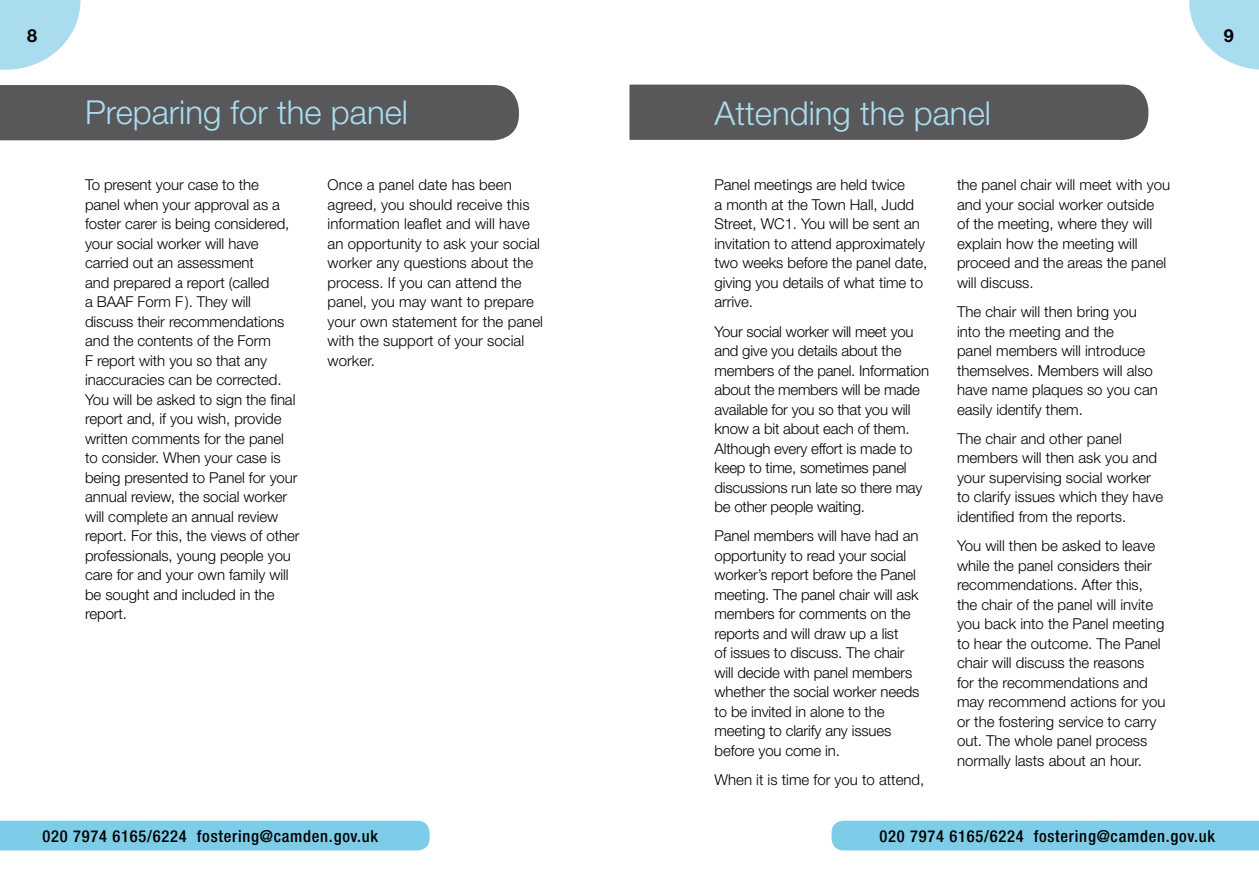
<style>
.page{position:relative;width:1259px;height:893px;background:#fff}
.page>*{position:absolute;margin:0;border:0;box-sizing:border-box;transform-origin:0 0}
.t1{font:300 33px "Helvetica Neue";color:#aadcef}
.t2{font:700 18px "Helvetica Neue";color:#000}
.t3{font:500 condensed 16.5px "Helvetica Neue";letter-spacing:.045em;color:#000}
.t4{font:300 15px/19.5px "Helvetica Neue";letter-spacing:-.005em;color:#000}
</style>
<div class="page">
<div style="left:0;top:85px;width:519px;height:55px;background:#58585a"></div>
<div style="left:629px;top:85px;width:519px;height:55px;background:#58585a"></div>
<div style="left:0;top:821px;width:429px;height:29px;background:#7dcce8"></div>
<svg style="left:0;top:0;width:80px;height:70px"></svg>
<svg style="left:1189px;top:0;width:70px;height:70px"></svg>
<div style="left:831px;top:821px;width:428px;height:29px;background:#7dcce8"></div>
<p class="t2" style="left:27px;top:25px;width:12px">8</p>
<p class="t2" style="left:1223px;top:25px;width:12px">9</p>
<h1 class="t1" style="left:85px;top:92px;width:324px">Preparing for the panel</h1>
<h1 class="t1" style="left:714px;top:93px;width:278px">Attending the panel</h1>
<p class="t4" style="left:85px;top:175px;width:216px">To present your case to the<br>panel when your approval as a foster carer is being considered, your social worker will have carried out an assessment<br>and prepared a report (called<br>a BAAF Form F). They will discuss their recommendations and the contents of the Form<br>F report with you so that any inaccuracies can be corrected.<br>You will be asked to sign the final report and, if you wish, provide written comments for the panel to consider. When your case is being presented to Panel for your annual review, the social worker will complete an annual review report. For this, the views of other professionals, young people you care for and your own family will be sought and included in the report.</p>
<p class="t4" style="left:327px;top:175px;width:217px">Once a panel date has been agreed, you should receive this information leaflet and will have an opportunity to ask your social worker any questions about the process. If you can attend the panel, you may want to prepare your own statement for the panel with the support of your social worker.</p>
<p class="t4" style="left:714px;top:175px;width:214px">Panel meetings are held twice<br>a month at the Town Hall, Judd<br>Street, WC1. You will be sent an invitation to attend approximately two weeks before the panel date, giving you details of what time to arrive.</p>
<p class="t4" style="left:714px;top:321px;width:216px">Your social worker will meet you and give you details about the members of the panel. Information about the members will be made available for you so that you will know a bit about each of them.<br>Although every effort is made to keep to time, sometimes panel discussions run late so there may be other people waiting.</p>
<p class="t4" style="left:714px;top:526px;width:206px">Panel members will have had an opportunity to read your social worker’s report before the Panel meeting. The panel chair will ask members for comments on the reports and will draw up a list<br>of issues to discuss. The chair will decide with panel members whether the social worker needs to be invited in alone to the meeting to clarify any issues before you come in.</p>
<p class="t4" style="left:714px;top:770px;width:211px">When it is time for you to attend,</p>
<p class="t4" style="left:957px;top:175px;width:215px">the panel chair will meet with you and your social worker outside of the meeting, where they will explain how the meeting will proceed and the areas the panel will discuss.</p>
<p class="t4" style="left:957px;top:302px;width:202px">The chair will then bring you into the meeting and the<br>panel members will introduce themselves. Members will also have name plaques so you can easily identify them.</p>
<p class="t4" style="left:957px;top:428px;width:208px">The chair and other panel members will then ask you and your supervising social worker to clarify issues which they have identified from the reports.</p>
<p class="t4" style="left:957px;top:536px;width:210px">You will then be asked to leave while the panel considers their recommendations. After this, the chair of the panel will invite you back into the Panel meeting to hear the outcome. The Panel chair will discuss the reasons<br>for the recommendations and may recommend actions for you or the fostering service to carry out. The whole panel process normally lasts about an hour.</p>
<p class="t3" style="left:43px;top:826px;width:337px">020 7974 6165/6224 fostering@camden.gov.uk</p>
<p class="t3" style="left:879px;top:826px;width:337px">020 7974 6165/6224 fostering@camden.gov.uk</p>
</div>
